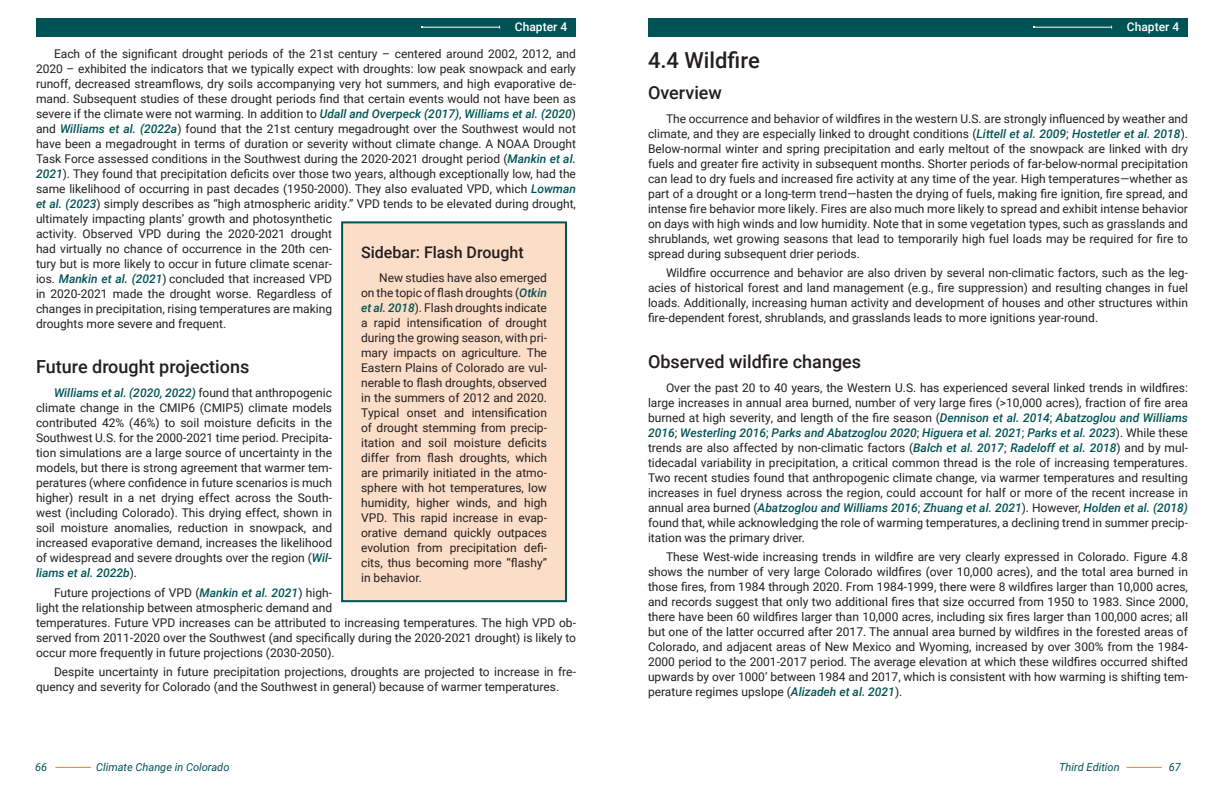
<style>
.page{position:relative;width:1224px;height:792px;background:#fff}
.page>*{position:absolute;margin:0;border:0;box-sizing:border-box;transform-origin:0 0}
.WSCOE_Roboto_Medium_Style_h2{font:500 22px "Roboto";color:#231f20}
.WSCOE_Roboto_Reg_in-text_h3{font:500 18px "Roboto";color:#231f20}
.WSCOE_Roboto_Reg_in-text_h2{font:500 16px "Roboto";color:#231f20}
.Normal_Roboto{font:12px/15px "Roboto";color:#231f20;text-align:justify}
.t1{font:500 12px "Roboto";color:#fff}
.t2{font:italic 11px "Roboto";color:#005355}
.s1{font-weight:500;font-style:italic;color:#005355}
</style>
<div class="page">
<hr style="left:1126px;top:767px;width:36px;height:1px;background:#f47921">
<div style="left:648px;top:18px;width:540px;height:18px;background:#005355"></div>
<hr style="left:55px;top:767px;width:36px;height:1px;background:#f47921">
<div style="left:36px;top:18px;width:540px;height:18px;background:#005355"></div>
<div style="left:342px;top:222px;width:224px;height:379px;background:#fcddc8"></div>
<div style="left:341px;top:221px;width:226px;height:381px;border:2px solid #005355"></div>
<hr style="left:1034px;top:27px;width:78px;height:1px;background:#fff">
<hr style="left:422px;top:27px;width:78px;height:1px;background:#fff">
<p class="t1" style="left:515px;top:19px;width:54px">Chapter 4</p>
<p class="t1" style="left:1127px;top:19px;width:54px">Chapter 4</p>
<p class="Normal_Roboto" style="left:36px;top:45px;width:542px;text-align:left;text-indent:18px">Each of the significant drought periods of the 21st century – centered around 2002, 2012, and 2020 – exhibited the indicators that we typically expect with droughts: low peak snowpack and early runoff, decreased streamflows, dry soils accompanying very hot summers, and high evaporative de&shy;mand. Subsequent studies of these drought periods find that certain events would not have been as severe if the climate were not warming. In addition to <span class="s1">Udall and Overpeck (2017)</span>, <span class="s1">Williams et al. (2020</span>) and <span class="s1">Williams et al. (2022a</span>) found that the 21st century megadrought over the Southwest would not have been a megadrought in terms of duration or severity without climate change. A NOAA Drought Task Force assessed conditions in the Southwest during the 2020-2021 drought period (<span class="s1">Mankin et al.<br>2021</span>). They found that precipitation deficits over those two years, although exceptionally low, had the same likelihood of occurring in past decades (1950-2000). They also evaluated VPD, which <span class="s1">Lowman et al. (2023</span>) simply describes as “high atmospheric aridity.” VPD tends to be elevated during drought, ultimately impacting plants’ growth and photosynthetic<br>activity. Observed VPD during the 2020-2021 drought<br>had virtually no chance of occurrence in the 20th cen-<br>tury but is more likely to occur in future climate scenar-<br>ios. <span class="s1">Mankin et al. (2021</span>) concluded that increased VPD<br>in 2020-2021 made the drought worse. Regardless of<br>changes in precipitation, rising temperatures are making<br>droughts more severe and frequent.</p>
<h2 class="WSCOE_Roboto_Reg_in-text_h3" style="left:36px;top:354px;width:215px">Future drought projections</h2>
<p class="Normal_Roboto" style="left:36px;top:385px;width:298px;text-indent:18px"><span class="s1">Williams et al. (2020, 2022)</span> found that anthropogenic climate change in the CMIP6 (CMIP5) climate models contributed 42% (46%) to soil moisture deficits in the Southwest U.S. for the 2000-2021 time period. Precipita&shy;tion simulations are a large source of uncertainty in the models, but there is strong agreement that warmer tem&shy;peratures (where confidence in future scenarios is much higher) result in a net drying effect across the South&shy;west (including Colorado). This drying effect, shown in soil moisture anomalies, reduction in snowpack, and increased evaporative demand, increases the likelihood of widespread and severe droughts over the region (<span class="s1">Wil&shy;liams et al. 2022b</span>).</p>
<p class="Normal_Roboto" style="left:36px;top:584px;width:542px;text-align:left;text-indent:18px">Future projections of VPD (<span class="s1">Mankin et al. 2021</span>) high-<br>light the relationship between atmospheric demand and<br>temperatures. Future VPD increases can be attributed to increasing temperatures. The high VPD ob&shy;served from 2011-2020 over the Southwest (and specifically during the 2020-2021 drought) is likely to occur more frequently in future projections (2030-2050).</p>
<p class="Normal_Roboto" style="left:36px;top:664px;width:542px;text-indent:18px">Despite uncertainty in future precipitation projections, droughts are projected to increase in fre&shy;quency and severity for Colorado (and the Southwest in general) because of warmer temperatures.</p>
<h2 class="WSCOE_Roboto_Reg_in-text_h2" style="left:361px;top:241px;width:164px">Sidebar: Flash Drought</h2>
<p class="Normal_Roboto" style="left:361px;top:270px;width:187px;text-indent:18px">New studies have also emerged on the topic of flash droughts (<span class="s1">Otkin et al. 2018</span>). Flash droughts indicate a rapid intensification of drought during the growing season, with pri&shy;mary impacts on agriculture. The Eastern Plains of Colorado are vul&shy;nerable to flash droughts, observed in the summers of 2012 and 2020.<br>Typical onset and intensification of drought stemming from precip&shy;itation and soil moisture deficits differ from flash droughts, which are primarily initiated in the atmo&shy;sphere with hot temperatures, low humidity, higher winds, and high VPD. This rapid increase in evap&shy;orative demand quickly outpaces evolution from precipitation defi&shy;cits, thus becoming more “flashy” in behavior.</p>
<h2 class="WSCOE_Roboto_Medium_Style_h2" style="left:648px;top:45px;width:113px">4.4 Wildfire</h2>
<h2 class="WSCOE_Roboto_Reg_in-text_h3" style="left:648px;top:80px;width:76px">Overview</h2>
<p class="Normal_Roboto" style="left:648px;top:110px;width:542px;text-indent:18px">The occurrence and behavior of wildfires in the western U.S. are strongly influenced by weather and climate, and they are especially linked to drought conditions (<span class="s1">Littell et al. 2009</span>; <span class="s1">Hostetler et al. 2018</span>).<br>Below-normal winter and spring precipitation and early meltout of the snowpack are linked with dry fuels and greater fire activity in subsequent months. Shorter periods of far-below-normal precipitation can lead to dry fuels and increased fire activity at any time of the year. High temperatures—whether as part of a drought or a long-term trend—hasten the drying of fuels, making fire ignition, fire spread, and intense fire behavior more likely. Fires are also much more likely to spread and exhibit intense behavior on days with high winds and low humidity. Note that in some vegetation types, such as grasslands and shrublands, wet growing seasons that lead to temporarily high fuel loads may be required for fire to spread during subsequent drier periods.</p>
<p class="Normal_Roboto" style="left:648px;top:265px;width:542px;text-indent:18px">Wildfire occurrence and behavior are also driven by several non-climatic factors, such as the leg&shy;acies of historical forest and land management (e.g., fire suppression) and resulting changes in fuel loads. Additionally, increasing human activity and development of houses and other structures within fire-dependent forest, shrublands, and grasslands leads to more ignitions year-round.</p>
<h2 class="WSCOE_Roboto_Reg_in-text_h3" style="left:648px;top:349px;width:215px">Observed wildfire changes</h2>
<p class="Normal_Roboto" style="left:648px;top:380px;width:542px;text-indent:18px">Over the past 20 to 40 years, the Western U.S. has experienced several linked trends in wildfires: large increases in annual area burned, number of very large fires (&gt;10,000 acres), fraction of fire area burned at high severity, and length of the fire season (<span class="s1">Dennison et al. 2014</span>; <span class="s1">Abatzoglou and Williams 2016</span>; <span class="s1">Westerling 2016</span>; <span class="s1">Parks and Abatzoglou 2020</span>; <span class="s1">Higuera et al. 2021</span>; <span class="s1">Parks et al. 2023</span>). While these trends are also affected by non-climatic factors (<span class="s1">Balch et al. 2017</span>; <span class="s1">Radeloff et al. 2018</span>) and by mul&shy;tidecadal variability in precipitation, a critical common thread is the role of increasing temperatures.<br>Two recent studies found that anthropogenic climate change, via warmer temperatures and resulting increases in fuel dryness across the region, could account for half or more of the recent increase in annual area burned (<span class="s1">Abatzoglou and Williams 2016</span>; <span class="s1">Zhuang et al. 2021</span>). However, <span class="s1">Holden et al. (2018) </span>found that, while acknowledging the role of warming temperatures, a declining trend in summer precip&shy;itation was the primary driver.</p>
<p class="Normal_Roboto" style="left:648px;top:549px;width:542px;text-indent:18px">These West-wide increasing trends in wildfire are very clearly expressed in Colorado. Figure 4.8 shows the number of very large Colorado wildfires (over 10,000 acres), and the total area burned in those fires, from 1984 through 2020. From 1984-1999, there were 8 wildfires larger than 10,000 acres, and records suggest that only two additional fires that size occurred from 1950 to 1983. Since 2000, there have been 60 wildfires larger than 10,000 acres, including six fires larger than 100,000 acres; all but one of the latter occurred after 2017. The annual area burned by wildfires in the forested areas of Colorado, and adjacent areas of New Mexico and Wyoming, increased by over 300% from the 1984- 2000 period to the 2001-2017 period. The average elevation at which these wildfires occurred shifted upwards by over 1000’ between 1984 and 2017, which is consistent with how warming is shifting tem&shy;perature regimes upslope (<span class="s1">Alizadeh et al. 2021</span>).</p>
<p class="t2" style="left:35px;top:759px;width:14px">66</p>
<p class="t2" style="left:96px;top:759px;width:135px">Climate Change in Colorado</p>
<p class="t2" style="left:1059px;top:759px;width:62px">Third Edition</p>
<p class="t2" style="left:1169px;top:759px;width:14px">67</p>
</div>
